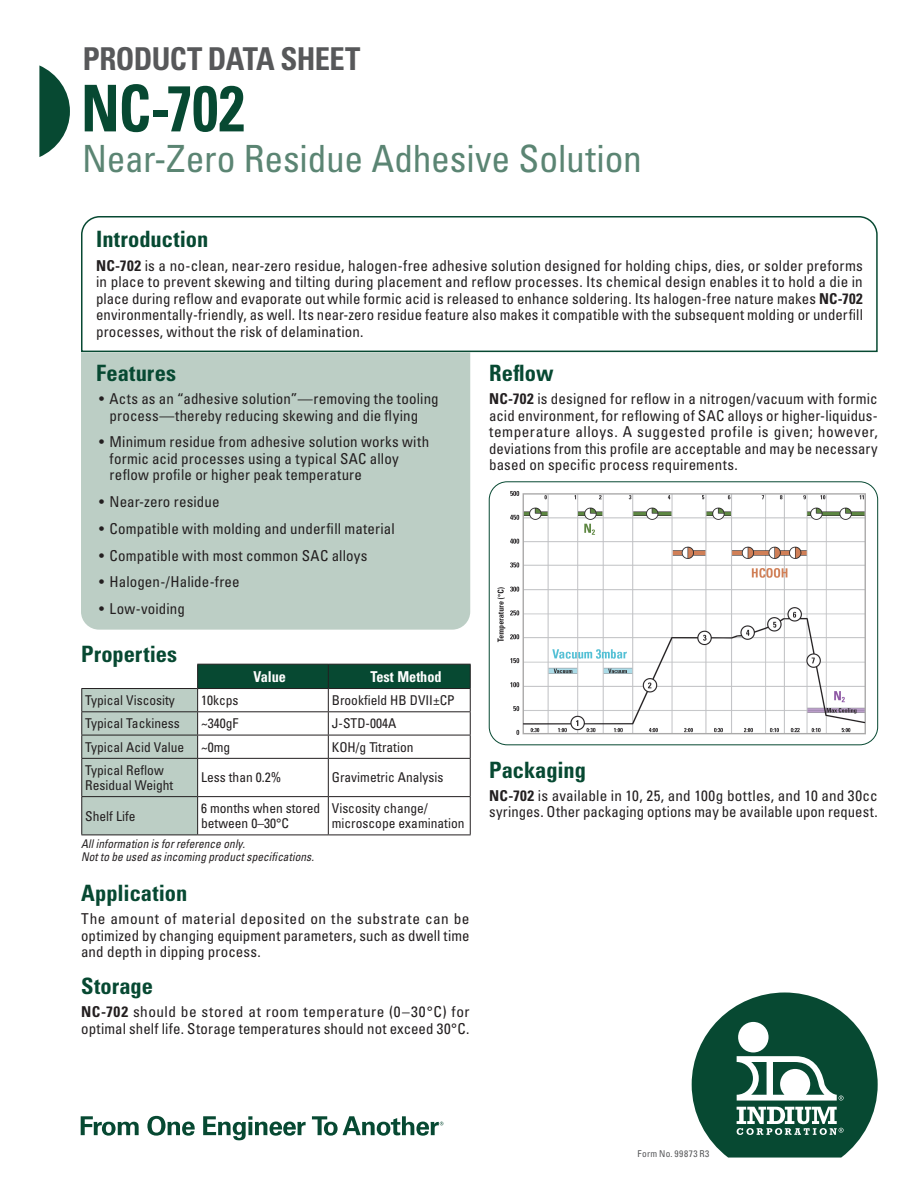
<style>
.page{position:relative;width:918px;height:1188px;background:#fff}
.page>*{position:absolute;margin:0;border:0;box-sizing:border-box;transform-origin:0 0}
.t1{font:700 condensed 64.5px "Univers LT Std";color:#074932;scale:.9 1}
.t2{font:condensed 37.5px "Univers LT Std";letter-spacing:-.005em;color:#5b8573}
.t3{font:700 condensed 31.5px "Univers LT Std";letter-spacing:-.02em;color:#57585a}
.t4{font:700 condensed 22.5px "Univers LT Std";color:#074932}
.t5{font:condensed 15px/16.5px "Univers LT Std";letter-spacing:.01em;color:#231f20}
.t6{font:700 condensed 15px "Univers LT Std";color:#fff;scale:.95 1}
.t7{font:condensed 13.5px/15px "Univers LT Std";color:#231f20}
.t8{font:italic condensed 12px/13.5px "Univers LT Std";letter-spacing:.01em;color:#231f20;scale:.95 1}
.t9{font:condensed 9.45px "Univers LT Std";letter-spacing:.05em;color:#57585a}
.s1{font-weight:700}
</style>
<div class="page">
<svg style="left:692px;top:993px;width:186px;height:165px"></svg>
<div style="left:738px;top:1022px;width:31px;height:30px;background:#fff;border-radius:50%"></div>
<svg style="left:312px;top:1116px;width:131px;height:20px"></svg>
<svg style="left:81px;top:1116px;width:225px;height:24px"></svg>
<svg style="left:39px;top:65px;width:31px;height:92px"></svg>
<svg style="left:81px;top:664px;width:390px;height:171px"></svg>
<hr style="left:81px;top:758px;width:117px;height:1px;background:#231f20">
<hr style="left:81px;top:759px;width:1px;height:37px;background:#231f20">
<hr style="left:198px;top:758px;width:130px;height:1px;background:#231f20">
<hr style="left:197px;top:759px;width:1px;height:37px;background:#231f20">
<hr style="left:328px;top:758px;width:143px;height:1px;background:#231f20">
<hr style="left:328px;top:759px;width:1px;height:37px;background:#231f20">
<hr style="left:470px;top:759px;width:1px;height:37px;background:#231f20">
<hr style="left:81px;top:796px;width:117px;height:1px;background:#231f20">
<hr style="left:81px;top:797px;width:1px;height:38px;background:#231f20">
<hr style="left:198px;top:796px;width:130px;height:1px;background:#231f20">
<hr style="left:197px;top:797px;width:1px;height:38px;background:#231f20">
<hr style="left:328px;top:796px;width:143px;height:1px;background:#231f20">
<hr style="left:328px;top:797px;width:1px;height:38px;background:#231f20">
<hr style="left:470px;top:797px;width:1px;height:38px;background:#231f20">
<hr style="left:81px;top:835px;width:117px;height:1px;background:#231f20">
<hr style="left:198px;top:835px;width:130px;height:1px;background:#231f20">
<hr style="left:328px;top:835px;width:143px;height:1px;background:#231f20">
<svg style="left:81px;top:216px;width:797px;height:137px"></svg>
<div style="left:81px;top:352px;width:389px;height:278px;background:#bccec5"></div>
<img style="left:491px;top:486px;width:382px;height:255px">
<div style="left:489px;top:481px;width:389px;height:264px;border:1px solid #074932;border-radius:18px"></div>
<h3 class="t3" style="left:83px;top:39px;width:279px">PRODUCT DATA SHEET</h3>
<h1 class="t1" style="left:81px;top:69px;width:183px">NC-702</h1>
<h2 class="t2" style="left:82px;top:135px;width:561px">Near-Zero Residue Adhesive Solution</h2>
<h3 class="t4" style="left:96px;top:225px;width:114px">Introduction</h3>
<p class="t5" style="left:96px;top:257px;width:768px;text-align:justify"><span class="s1">NC-702</span> is a no-clean, near-zero residue, halogen-free adhesive solution designed for holding chips, dies, or solder preforms in place to prevent skewing and tilting during placement and reflow processes. Its chemical design enables it to hold a die in place during reflow and evaporate out while formic acid is released to enhance soldering. Its halogen-free nature makes <span class="s1">NC-702 </span>environmentally-friendly, as well. Its near-zero residue feature also makes it compatible with the subsequent molding or underfill processes, without the risk of delamination.</p>
<h3 class="t4" style="left:96px;top:359px;width:81px">Features</h3>
<p class="t5" style="left:110px;top:390px;width:331px;text-indent:-10px">• Acts as an “adhesive solution”—removing the tooling process—thereby reducing skewing and die flying</p>
<p class="t5" style="left:110px;top:434px;width:321px;text-indent:-10px">• Minimum residue from adhesive solution works with formic acid processes using a typical SAC alloy reflow profile or higher peak temperature</p>
<p class="t5" style="left:99px;top:493px;width:122px">• Near-zero residue</p>
<p class="t5" style="left:99px;top:520px;width:297px">• Compatible with molding and underfill material</p>
<p class="t5" style="left:99px;top:547px;width:270px">• Compatible with most common SAC alloys</p>
<p class="t5" style="left:99px;top:574px;width:142px">• Halogen-/Halide-free</p>
<p class="t5" style="left:99px;top:600px;width:87px">• Low-voiding</p>
<h3 class="t4" style="left:489px;top:359px;width:66px">Reflow</h3>
<p class="t5" style="left:489px;top:390px;width:390px;text-align:justify"><span class="s1">NC-702</span> is designed for reflow in a nitrogen/vacuum with formic acid environment, for reflowing of SAC alloys or higher-liquidus&shy;temperature alloys. A suggested profile is given; however, deviations from this profile are acceptable and may be necessary based on specific process requirements.</p>
<h3 class="t4" style="left:81px;top:641px;width:98px">Properties</h3>
<p class="t6" style="left:253px;top:667px;width:36px">Value</p>
<p class="t6" style="left:370px;top:667px;width:77px">Test Method</p>
<p class="t7" style="left:85px;top:693px;width:91px">Typical Viscosity</p>
<p class="t7" style="left:201px;top:693px;width:39px">10kcps</p>
<p class="t7" style="left:332px;top:693px;width:124px">Brookfield HB DVII±CP</p>
<p class="t7" style="left:85px;top:716px;width:96px">Typical Tackiness</p>
<p class="t7" style="left:201px;top:716px;width:39px">~340gF</p>
<p class="t7" style="left:332px;top:716px;width:66px">J-STD-004A</p>
<p class="t7" style="left:85px;top:739px;width:100px">Typical Acid Value</p>
<p class="t7" style="left:201px;top:739px;width:31px">~0mg</p>
<p class="t7" style="left:332px;top:739px;width:83px">KOH/g Titration</p>
<p class="t7" style="left:85px;top:762px;width:90px">Typical Reflow<br>Residual Weight</p>
<p class="t7" style="left:201px;top:770px;width:82px">Less than 0.2%</p>
<p class="t7" style="left:332px;top:770px;width:113px">Gravimetric Analysis</p>
<p class="t7" style="left:85px;top:808px;width:52px">Shelf Life</p>
<p class="t7" style="left:201px;top:801px;width:121px">6 months when stored between 0–30°C</p>
<p class="t7" style="left:332px;top:801px;width:134px">Viscosity change/ microscope examination</p>
<p class="t8" style="left:81px;top:837px;width:247px">All information is for reference only.<br>Not to be used as incoming product specifications.</p>
<h3 class="t4" style="left:81px;top:879px;width:108px">Application</h3>
<p class="t5" style="left:81px;top:911px;width:390px;text-align:justify">The amount of material deposited on the substrate can be optimized by changing equipment parameters, such as dwell time and depth in dipping process.</p>
<h3 class="t4" style="left:81px;top:972px;width:73px">Storage</h3>
<p class="t5" style="left:81px;top:1004px;width:390px"><span class="s1">NC-702</span> should be stored at room temperature (0–30°C) for optimal shelf life. Storage temperatures should not exceed 30°C.</p>
<h3 class="t4" style="left:489px;top:756px;width:98px">Packaging</h3>
<p class="t5" style="left:489px;top:787px;width:390px"><span class="s1">NC-702</span> is available in 10, 25, and 100g bottles, and 10 and 30cc syringes. Other packaging options may be available upon request.</p>
<p class="t9" style="left:638px;top:1148px;width:73px">Form No. 99873 R3</p>
</div>
